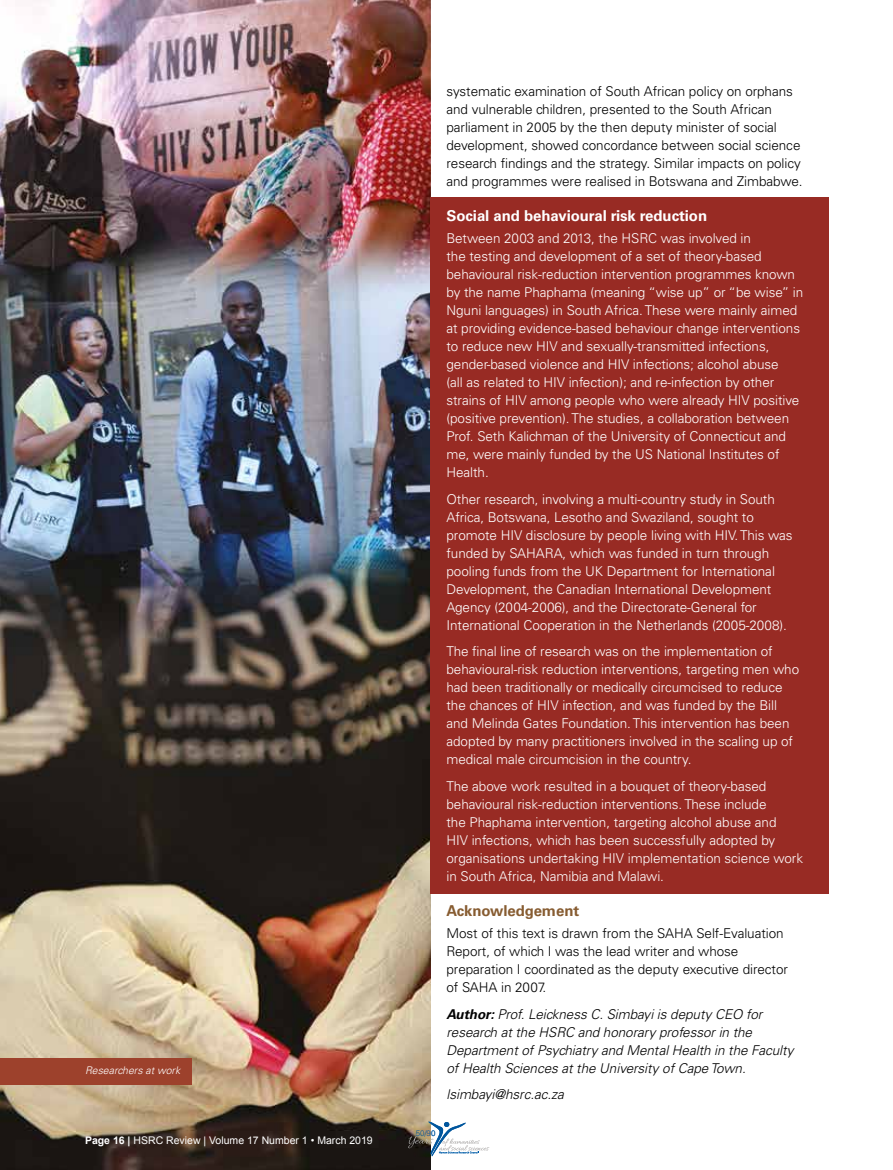
<style>
.page{position:relative;width:893px;height:1170px;background:#fff}
.page>*{position:absolute;margin:0;border:0;box-sizing:border-box;transform-origin:0 0}
.t1{font:700 15px "Univers";letter-spacing:-.005em;color:#fff}
.t2{font:700 15px "Univers";letter-spacing:-.005em;color:#875c31}
.t3{font:300 13.5px/18px "Univers";letter-spacing:-.005em;color:#fff}
.t4{font:300 13.5px/18px "Univers";letter-spacing:-.005em;color:#000}
.t5{font:italic 300 13.5px/18px "Univers";letter-spacing:-.005em;color:#000}
.t6{font:10.5px "Arial";color:#fff}
.t7{font:italic 300 10.5px "Univers";color:#fff}
.t8{font:300 7.95px "Univers";color:#00569d}
.s1{font-weight:700}
</style>
<div class="page">
<img style="left:0;top:0;width:431px;height:1169px">
<div style="left:430px;top:197px;width:399px;height:697px;background:#982b24"></div>
<svg style="left:408px;top:1121px;width:81px;height:35px"></svg>
<div style="left:0;top:1058px;width:191px;height:26px;background:#9d412c"></div>
<p class="t7" style="left:85px;top:1064px;width:97px">Researchers at work</p>
<p class="t6" style="left:85px;top:1133px;width:289px"><span class="s1">Page 16 |</span> HSRC Review | Volume 17 Number 1 • March 2019</p>
<p class="t8" style="left:416px;top:1127px;width:21px">50/90</p>
<p class="t4" style="left:446px;top:82px;width:358px">systematic examination of South African policy on orphans and vulnerable children, presented to the South African parliament in 2005 by the then deputy minister of social development, showed concordance between social science research findings and the strategy. Similar impacts on policy and programmes were realised in Botswana and Zimbabwe.</p>
<p class="t1" style="left:446px;top:207px;width:262px">Social and behavioural risk reduction</p>
<p class="t3" style="left:446px;top:229px;width:358px">Between 2003 and 2013, the HSRC was involved in<br>the testing and development of a set of theory-based behavioural risk-reduction intervention programmes known by the name Phaphama (meaning “wise up” or “be wise” in Nguni languages) in South Africa. These were mainly aimed at providing evidence-based behaviour change interventions to reduce new HIV and sexually-transmitted infections, gender-based violence and HIV infections; alcohol abuse<br>(all as related to HIV infection); and re-infection by other strains of HIV among people who were already HIV positive (positive prevention). The studies, a collaboration between Prof. Seth Kalichman of the University of Connecticut and me, were mainly funded by the US National Institutes of Health.</p>
<p class="t3" style="left:446px;top:490px;width:347px">Other research, involving a multi-country study in South Africa, Botswana, Lesotho and Swaziland, sought to promote HIV disclosure by people living with HIV. This was funded by SAHARA, which was funded in turn through pooling funds from the UK Department for International Development, the Canadian International Development Agency (2004-2006), and the Directorate-General for International Cooperation in the Netherlands (2005-2008).</p>
<p class="t3" style="left:446px;top:642px;width:354px">The final line of research was on the implementation of behavioural-risk reduction interventions, targeting men who had been traditionally or medically circumcised to reduce the chances of HIV infection, and was funded by the Bill and Melinda Gates Foundation. This intervention has been adopted by many practitioners involved in the scaling up of medical male circumcision in the country.</p>
<p class="t3" style="left:446px;top:777px;width:358px">The above work resulted in a bouquet of theory-based behavioural risk-reduction interventions. These include<br>the Phaphama intervention, targeting alcohol abuse and<br>HIV infections, which has been successfully adopted by organisations undertaking HIV implementation science work in South Africa, Namibia and Malawi.</p>
<p class="t2" style="left:446px;top:901px;width:134px">Acknowledgement</p>
<p class="t4" style="left:446px;top:924px;width:343px">Most of this text is drawn from the SAHA Self-Evaluation Report, of which I was the lead writer and whose preparation I coordinated as the deputy executive director of SAHA in 2007.</p>
<p class="t5" style="left:446px;top:1004px;width:349px"><span class="s1">Author:</span> Prof. Leickness C. Simbayi is deputy CEO for research at the HSRC and honorary professor in the Department of Psychiatry and Mental Health in the Faculty of Health Sciences at the University of Cape Town.</p>
<p class="t5" style="left:446px;top:1085px;width:119px">lsimbayi@hsrc.ac.za</p>
</div>
